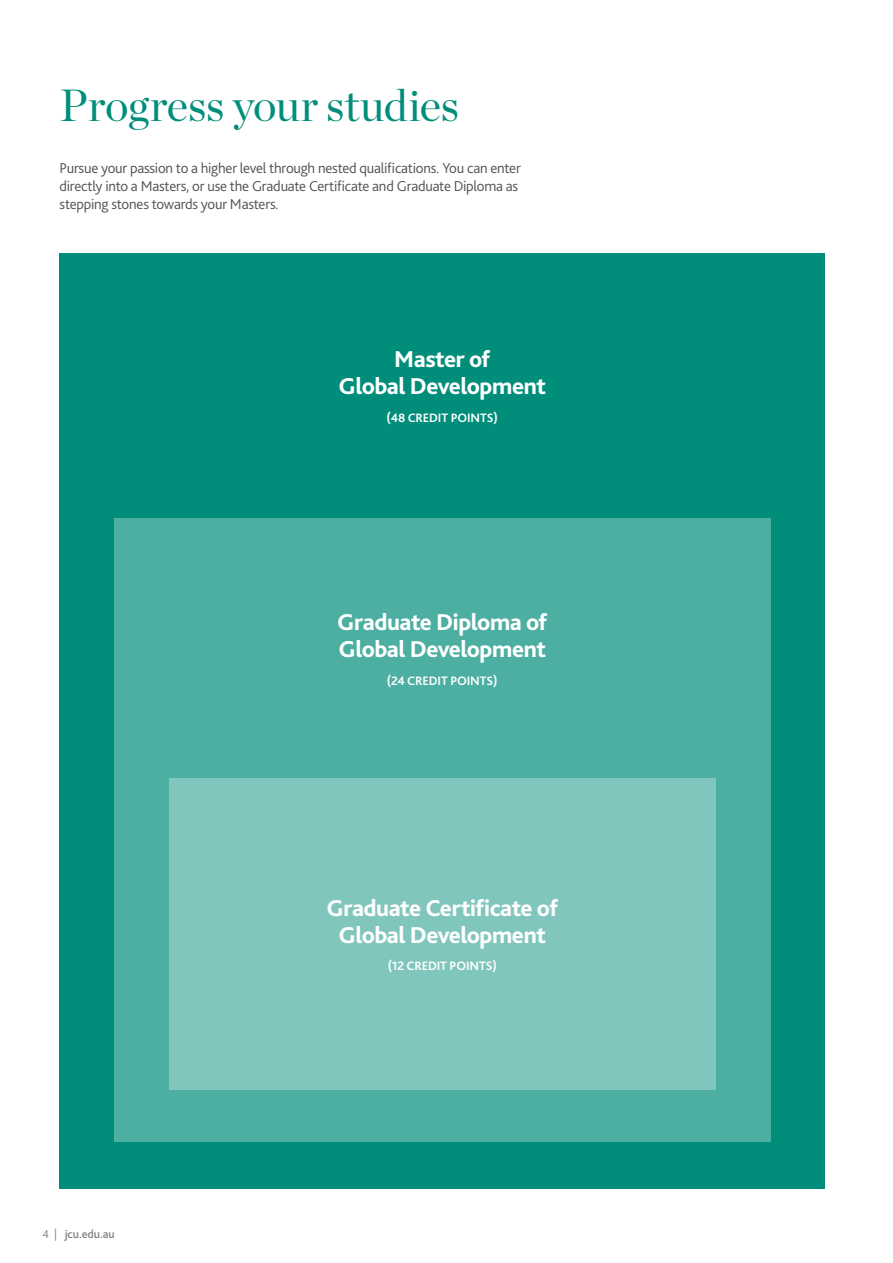
<style>
.page{position:relative;width:893px;height:1263px;background:#fff}
.page>*{position:absolute;margin:0;border:0;box-sizing:border-box;transform-origin:0 0}
.t1{font:45px "Chronicle Display";color:#008e7a}
.t2{font:800 24px/27px "Bliss 2";letter-spacing:-.02em;color:#fff;text-align:center}
.t3{font:300 15px/18px "Bliss 2";letter-spacing:-.015em;color:#504f53}
.t4{font:700 12.75px "Bliss 2";letter-spacing:-.01em;color:#fff}
.t5{font:500 12px "Bliss 2";letter-spacing:-.005em;color:#818084}
.s1{font-weight:300}
</style>
<div class="page">
<div style="left:60px;top:253px;width:765px;height:935px;background:#008e7a"></div>
<div style="left:114px;top:518px;width:656px;height:624px;background:#4cafa1"></div>
<div style="left:169px;top:778px;width:547px;height:312px;background:#81c6bd"></div>
<h1 class="t1" style="left:60px;top:71px;width:401px">Progress your studies</h1>
<p class="t3" style="left:60px;top:159px;width:463px">Pursue your passion to a higher level through nested qualifications. You can enter directly into a Masters, or use the Graduate Certificate and Graduate Diploma as stepping stones towards your Masters.</p>
<h2 class="t2" style="left:338px;top:346px;width:209px">Master of<br>Global Development</h2>
<p class="t4" style="left:386px;top:410px;width:113px">(48 CREDIT POINTS)</p>
<h2 class="t2" style="left:337px;top:608px;width:212px;text-align:left">Graduate Diploma of<br>Global Development</h2>
<p class="t4" style="left:387px;top:672px;width:112px">(24 CREDIT POINTS)</p>
<p class="t5" style="left:43px;top:1227px;width:74px"><span class="s1">4 |</span> jcu.edu.au</p>
<h2 class="t2" style="left:326px;top:894px;width:233px">Graduate Certificate of<br>Global Development</h2>
<p class="t4" style="left:388px;top:958px;width:111px">(12 CREDIT POINTS)</p>
</div>
